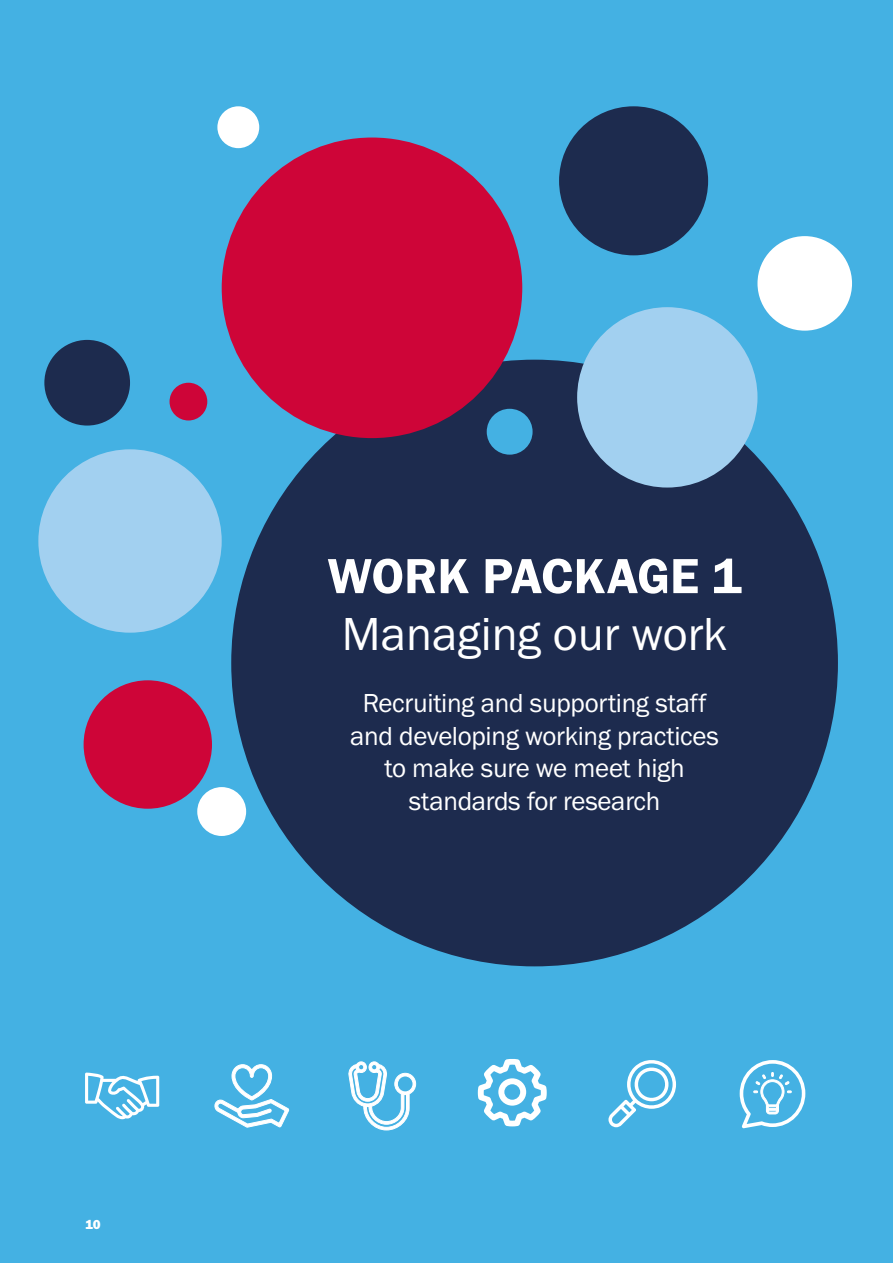
<style>
.page{position:relative;width:893px;height:1263px;background:#44b1e3}
.page>*{position:absolute;margin:0;border:0;box-sizing:border-box;transform-origin:0 0}
.t1{font:51px "Franklin Gothic URW Dem";letter-spacing:-.005em;color:#fff}
.t2{font:48px "Franklin Gothic URW Boo";color:#fff}
.t3{font:27px/32.4px "Franklin Gothic URW Boo";letter-spacing:-.01em;color:#fff;text-align:center}
.t4{font:13.5px "Franklin Gothic URW Hea";color:#fff}
</style>
<div class="page">
<svg style="left:85px;top:1072px;width:74px;height:47px"></svg>
<svg style="left:215px;top:1064px;width:74px;height:63px"></svg>
<svg style="left:348px;top:1062px;width:68px;height:68px"></svg>
<svg style="left:478px;top:1059px;width:69px;height:67px"></svg>
<svg style="left:608px;top:1060px;width:68px;height:67px"></svg>
<svg style="left:740px;top:1060px;width:65px;height:68px"></svg>
<div style="left:231px;top:360px;width:607px;height:606px;background:#1d2b4e;border-radius:50%"></div>
<div style="left:222px;top:138px;width:300px;height:300px;background:#ce0538;border-radius:50%"></div>
<div style="left:577px;top:307px;width:180px;height:180px;background:#a2d0f0;border-radius:50%"></div>
<div style="left:559px;top:106px;width:149px;height:149px;background:#1d2b4e;border-radius:50%"></div>
<div style="left:217px;top:106px;width:42px;height:42px;background:#fff;border-radius:50%"></div>
<div style="left:757px;top:236px;width:95px;height:95px;background:#fff;border-radius:50%"></div>
<div style="left:44px;top:340px;width:86px;height:86px;background:#1d2b4e;border-radius:50%"></div>
<div style="left:170px;top:383px;width:37px;height:37px;background:#ce0538;border-radius:50%"></div>
<div style="left:487px;top:409px;width:46px;height:46px;background:#44b1e3;border-radius:50%"></div>
<div style="left:38px;top:449px;width:184px;height:184px;background:#a2d0f0;border-radius:50%"></div>
<div style="left:84px;top:680px;width:128px;height:129px;background:#ce0538;border-radius:50%"></div>
<div style="left:197px;top:787px;width:49px;height:49px;background:#fff;border-radius:50%"></div>
<p class="t4" style="left:85px;top:1216px;width:17px">10</p>
<h1 class="t1" style="left:327px;top:545px;width:416px">WORK PACKAGE 1</h1>
<h2 class="t2" style="left:342px;top:604px;width:387px">Managing our work</h2>
<p class="t3" style="left:350px;top:687px;width:370px">Recruiting and supporting staff and developing working practices to make sure we meet high standards for research</p>
</div>
